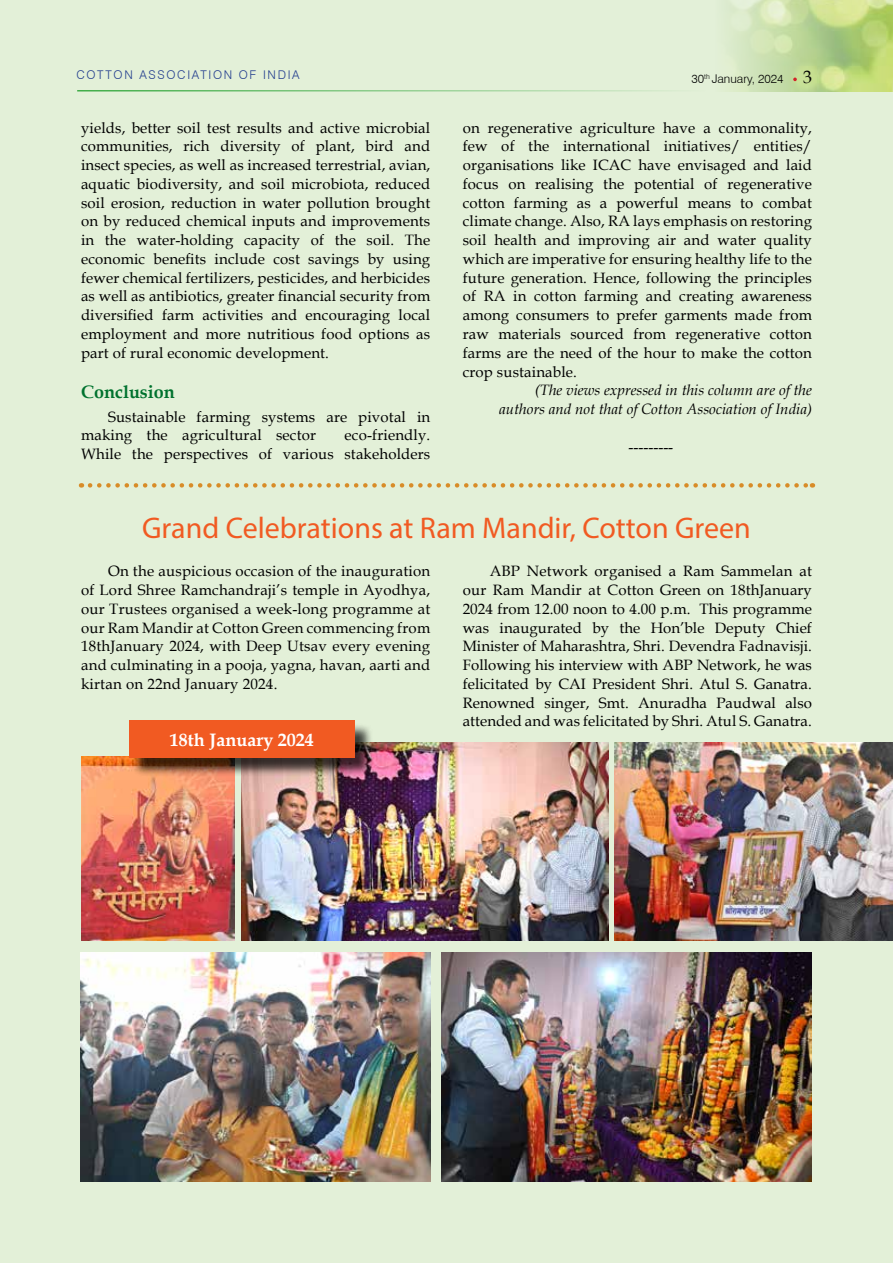
<style>
.page{position:relative;width:893px;height:1263px;background:#e3f0d8}
.page>*{position:absolute;margin:0;border:0;box-sizing:border-box;transform-origin:0 0}
.t1{font:30px "Myriad Pro";color:#f15a22}
.t2{font:700 18px "Book Antiqua";color:#fff}
.t3{font:700 18px "Book Antiqua";color:#00722e}
.t4{font:15px/18.8px "Book Antiqua";letter-spacing:.01em;color:#000;text-align:justify}
.t5{font:italic 15px/18.8px "Book Antiqua";color:#000;text-align:right}
.t6{font:300 12px "Swiss 721 BT";letter-spacing:.14em;color:#25408f}
.t7{font:300 12px "Swiss 721 BT";color:#000}
.s1{font-family:"Book Antiqua";font-weight:400;font-size:18px}
</style>
<div class="page">
<img style="left:727px;top:0;width:166px;height:91px">
<hr style="left:77px;top:90px;width:628px;height:2px;background:#41ad49">
<svg style="left:793px;top:78px;width:4px;height:3px"></svg>
<img style="left:81px;top:952px;width:349px;height:230px">
<img style="left:242px;top:742px;width:366px;height:199px">
<svg style="left:90px;top:483px;width:723px;height:5px"></svg>
<img style="left:615px;top:742px;width:278px;height:199px">
<img style="left:81px;top:756px;width:154px;height:185px">
<img style="left:442px;top:952px;width:370px;height:230px">
<div style="left:132px;top:723px;width:241px;height:54px;background:#000;opacity:.75"></div>
<div style="left:129px;top:720px;width:225px;height:38px;background:#f15a22"></div>
<p class="t6" style="left:76px;top:67px;width:225px">COTTON ASSOCIATION OF INDIA</p>
<p class="t7" style="left:691px;top:71px;width:122px">30<sup>TH</sup> JANUARY, 2024 <span class="s1">3</span></p>
<p class="t4" style="left:81px;top:118px;width:351px">yields, better soil test results and active microbial communities, rich diversity of plant, bird and insect species, as well as increased terrestrial, avian, aquatic biodiversity, and soil microbiota, reduced soil erosion, reduction in water pollution brought on by reduced chemical inputs and improvements in the water-holding capacity of the soil. The economic benefits include cost savings by using fewer chemical fertilizers, pesticides, and herbicides as well as antibiotics, greater financial security from diversified farm activities and encouraging local employment and more nutritious food options as part of rural economic development.</p>
<p class="t3" style="left:81px;top:379px;width:95px">Conclusion</p>
<p class="t4" style="left:81px;top:407px;width:351px;text-indent:27px">Sustainable farming systems are pivotal in making the agricultural sector</p>
<p class="t4" style="left:463px;top:118px;width:351px">on regenerative agriculture have a commonality, few of the international initiatives/ entities/ organisations like ICAC have envisaged and laid focus on realising the potential of regenerative cotton farming as a powerful means to combat climate change. Also, RA lays emphasis on restoring soil health and improving air and water quality which are imperative for ensuring healthy life to the future generation. Hence, following the principles of RA in cotton farming and creating awareness among consumers to prefer garments made from raw materials sourced from regenerative cotton farms are the need of the hour to make the cotton crop sustainable.</p>
<p class="t5" style="left:499px;top:380px;width:314px">(The views expressed in this column are of the authors and not that of Cotton Association of India)</p>
<p class="t4" style="left:628px;top:437px;width:46px">---------</p>
<p class="t4" style="left:81px;top:426px;width:351px;text-align:right">eco-friendly.<br>While the perspectives of various stakeholders</p>
<h1 class="t1" style="left:142px;top:509px;width:610px">Grand Celebrations at Ram Mandir, Cotton Green</h1>
<p class="t4" style="left:81px;top:561px;width:351px;text-indent:27px">On the auspicious occasion of the inauguration of Lord Shree Ramchandraji’s temple in Ayodhya, our Trustees organised a week-long programme at our Ram Mandir at Cotton Green commencing from 18thJanuary 2024, with Deep Utsav every evening and culminating in a pooja, yagna, havan, aarti and kirtan on 22nd January 2024.</p>
<p class="t4" style="left:463px;top:561px;width:351px;text-indent:27px">ABP Network organised a Ram Sammelan at our Ram Mandir at Cotton Green on 18thJanuary 2024 from 12.00 noon to 4.00 p.m. This programme was inaugurated by the Hon’ble Deputy Chief Minister of Maharashtra, Shri. Devendra Fadnavisji.<br>Following his interview with ABP Network, he was felicitated by CAI President Shri. Atul S. Ganatra.<br>Renowned singer, Smt. Anuradha Paudwal also attended and was felicitated by Shri. Atul S. Ganatra.</p>
<p class="t2" style="left:170px;top:727px;width:145px">18th January 2024</p>
</div>
